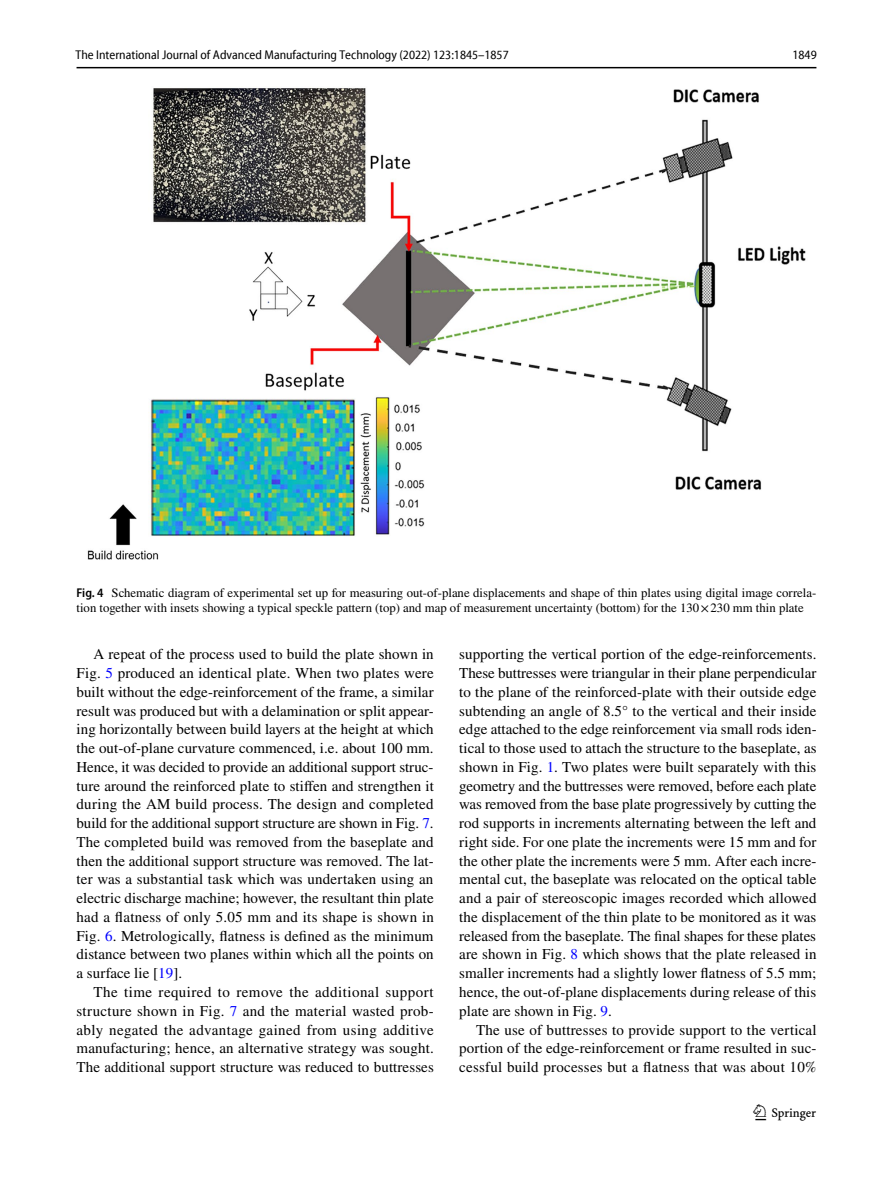
<style>
.page{position:relative;width:893px;height:1187px;background:#fff}
.page>*{position:absolute;margin:0;border:0;box-sizing:border-box;transform-origin:0 0}
.t1{font:22.5px "Springnew Regular 3";color:#000}
.t2{font:15px/18.8px "STIX";letter-spacing:.005em;color:#000;text-align:justify}
.t3{font:12.75px/15px "STIX";color:#000}
.t4{font:semi-condensed 12.75px "Myriad Pro Unic";color:#000}
.s1{font-family:"Myriad Pro";font-weight:600;font-stretch:semi-condensed}
.s2{color:#00f}
</style>
<div class="page">
<hr style="left:77px;top:67px;width:739px;height:1px;background:#000">
<img style="left:87px;top:88px;width:719px;height:472px">
<p class="t4" style="left:76px;top:50px;width:435px">The International Journal of Advanced Manufacturing Technology (2022) 123:1845–1857</p>
<p class="t4" style="left:792px;top:50px;width:26px">1849</p>
<p class="t3" style="left:77px;top:585px;width:741px"><span class="s1">Fig. 4</span> Schematic diagram of experimental set up for measuring out-of-plane displacements and shape of thin plates using digital image correla&shy;tion together with insets showing a typical speckle pattern (top) and map of measurement uncertainty (bottom) for the 130×230 mm thin plate</p>
<p class="t2" style="left:77px;top:646px;width:359px;text-indent:17px">A repeat of the process used to build the plate shown in Fig. <span class="s2">5</span> produced an identical plate. When two plates were built without the edge-reinforcement of the frame, a similar result was produced but with a delamination or split appear&shy;ing horizontally between build layers at the height at which the out-of-plane curvature commenced, i.e. about 100 mm.<br>Hence, it was decided to provide an additional support struc&shy;ture around the reinforced plate to stiffen and strengthen it during the AM build process. The design and completed build for the additional support structure are shown in Fig. <span class="s2">7</span>.<br>The completed build was removed from the baseplate and then the additional support structure was removed. The lat&shy;ter was a substantial task which was undertaken using an electric discharge machine; however, the resultant thin plate had a flatness of only 5.05 mm and its shape is shown in Fig. <span class="s2">6</span>. Metrologically, flatness is defined as the minimum distance between two planes within which all the points on a surface lie [<span class="s2">19</span>].</p>
<p class="t2" style="left:77px;top:983px;width:359px;text-indent:17px">The time required to remove the additional support structure shown in Fig. <span class="s2">7</span> and the material wasted prob&shy;ably negated the advantage gained from using additive manufacturing; hence, an alternative strategy was sought.<br>The additional support structure was reduced to buttresses</p>
<p class="t2" style="left:459px;top:646px;width:359px">supporting the vertical portion of the edge-reinforcements.<br>These buttresses were triangular in their plane perpendicular to the plane of the reinforced-plate with their outside edge subtending an angle of 8.5° to the vertical and their inside edge attached to the edge reinforcement via small rods iden&shy;tical to those used to attach the structure to the baseplate, as shown in Fig. <span class="s2">1</span>. Two plates were built separately with this geometry and the buttresses were removed, before each plate was removed from the base plate progressively by cutting the rod supports in increments alternating between the left and right side. For one plate the increments were 15 mm and for the other plate the increments were 5 mm. After each incre&shy;mental cut, the baseplate was relocated on the optical table and a pair of stereoscopic images recorded which allowed the displacement of the thin plate to be monitored as it was released from the baseplate. The final shapes for these plates are shown in Fig. <span class="s2">8</span> which shows that the plate released in smaller increments had a slightly lower flatness of 5.5 mm; hence, the out-of-plane displacements during release of this plate are shown in Fig. <span class="s2">9</span>.</p>
<p class="t2" style="left:459px;top:1021px;width:359px;text-indent:17px">The use of buttresses to provide support to the vertical portion of the edge-reinforcement or frame resulted in suc&shy;cessful build processes but a flatness that was about 10%</p>
<h1 class="t1" style="left:755px;top:1104px;width:62px">1 3</h1>
</div>
